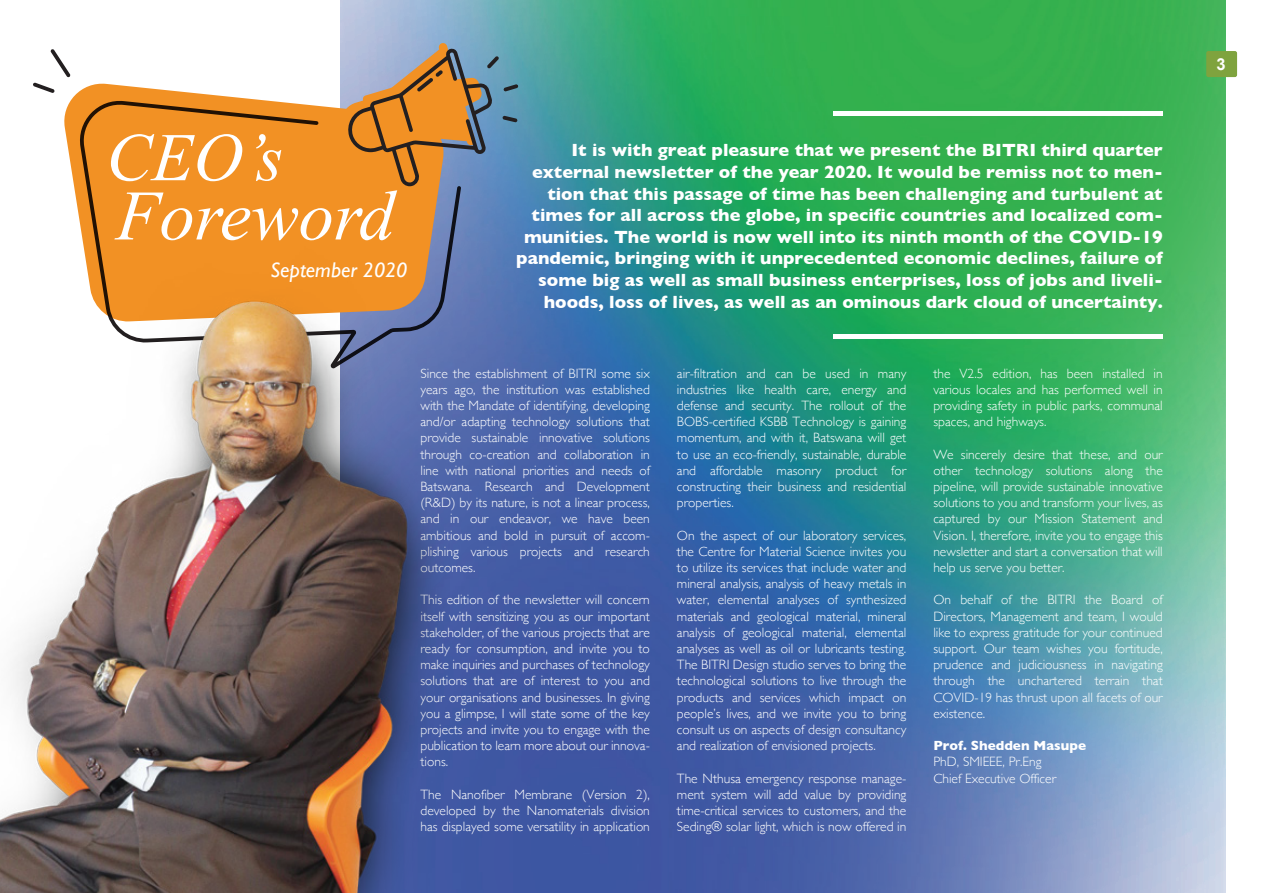
<style>
.page{position:relative;width:1263px;height:893px;background:#fff}
.page>*{position:absolute;margin:0;border:0;box-sizing:border-box;transform-origin:0 0}
.t1{font:italic 70.8px "Times New Roman";color:#fff}
.t2{font:italic 68.1px "Times New Roman";color:#fff}
.t3{font:italic 21.3px "Gill Sans";color:#fff}
.t4{font:700 18px/21.6px "Gill Sans";color:#fff;text-align:right}
.t5{font:700 16.5px "Arial";color:#fff}
.t6{font:300 13.5px/16.2px "Gill Sans";color:#fff;text-align:justify}
.t7{font:700 13.5px "Gill Sans";color:#fff}
</style>
<div class="page">
<img style="left:341px;top:0;width:884px;height:893px">
<div style="left:1206px;top:51px;width:31px;height:26px;background:#7fa33e;border-radius:2px"></div>
<svg style="left:64px;top:43px;width:418px;height:279px"></svg>
<svg style="left:346px;top:49px;width:172px;height:137px;background:#889095"></svg>
<svg style="left:80px;top:101px;width:381px;height:267px;background:#db892e"></svg>
<svg style="left:33px;top:49px;width:38px;height:44px"></svg>
<div style="left:833px;top:334px;width:330px;height:5px;background:#fff"></div>
<hr style="left:833px;top:111px;width:330px;height:4px;background:#fff">
<img style="left:0;top:212px;width:450px;height:681px">
<h2 class="t2" style="left:106px;top:111px;width:178px">CEO’s</h2>
<h1 class="t1" style="left:116px;top:167px;width:280px">Foreword</h1>
<h3 class="t3" style="left:270px;top:258px;width:138px">September 2020</h3>
<p class="t4" style="left:516px;top:139px;width:648px">It is with great pleasure that we present the BITRI third quarter external newsletter of the year 2020. It would be remiss not to men&shy;tion that this passage of time has been challenging and turbulent at times for all across the globe, in specific countries and localized com&shy;munities. The world is now well into its ninth month of the COVID-19 pandemic, bringing with it unprecedented economic declines, failure of some big as well as small business enterprises, loss of jobs and liveli&shy;hoods, loss of lives, as well as an ominous dark cloud of uncertainty.</p>
<p class="t6" style="left:420px;top:364px;width:231px">Since the establishment of BITRI some six years ago, the institution was established with the Mandate of identifying, developing and/or adapting technology solutions that provide sustainable innovative solutions through co-creation and collaboration in line with national priorities and needs of Batswana. Research and Development (R&amp;D) by its nature, is not a linear process, and in our endeavor, we have been ambitious and bold in pursuit of accom&shy;plishing various projects and research outcomes.</p>
<p class="t6" style="left:420px;top:591px;width:231px">This edition of the newsletter will concern itself with sensitizing you as our important stakeholder, of the various projects that are ready for consumption, and invite you to make inquiries and purchases of technology solutions that are of interest to you and your organisations and businesses. In giving you a glimpse, I will state some of the key projects and invite you to engage with the publication to learn more about our innova&shy;tions.</p>
<p class="t6" style="left:420px;top:786px;width:231px">The Nanofiber Membrane (Version 2), developed by the Nanomaterials division has displayed some versatility in application</p>
<p class="t6" style="left:677px;top:364px;width:231px">air-filtration and can be used in many industries like health care, energy and defense and security. The rollout of the BOBS-certified KSBB Technology is gaining momentum, and with it, Batswana will get to use an eco-friendly, sustainable, durable and affordable masonry product for constructing their business and residential properties.</p>
<p class="t6" style="left:677px;top:526px;width:231px">On the aspect of our laboratory services, the Centre for Material Science invites you to utilize its services that include water and mineral analysis, analysis of heavy metals in water, elemental analyses of synthesized materials and geological material, mineral analysis of geological material, elemental analyses as well as oil or lubricants testing.<br>The BITRI Design studio serves to bring the technological solutions to live through the products and services which impact on people’s lives, and we invite you to bring consult us on aspects of design consultancy and realization of envisioned projects.</p>
<p class="t6" style="left:677px;top:769px;width:231px">The Nthusa emergency response manage&shy;ment system will add value by providing time-critical services to customers, and the Seding® solar light, which is now offered in</p>
<p class="t6" style="left:933px;top:364px;width:231px">the V2.5 edition, has been installed in various locales and has performed well in providing safety in public parks, communal spaces, and highways.</p>
<p class="t6" style="left:933px;top:445px;width:231px">We sincerely desire that these, and our other technology solutions along the pipeline, will provide sustainable innovative solutions to you and transform your lives, as captured by our Mission Statement and Vision. I, therefore, invite you to engage this newsletter and start a conversation that will help us serve you better.</p>
<p class="t6" style="left:933px;top:591px;width:231px">On behalf of the BITRI the Board of Directors, Management and team, I would like to express gratitude for your continued support. Our team wishes you fortitude, prudence and judiciousness in navigating through the unchartered terrain that COVID-19 has thrust upon all facets of our existence.</p>
<p class="t7" style="left:933px;top:735px;width:154px">Prof. Shedden Masupe</p>
<p class="t6" style="left:933px;top:753px;width:124px">PhD, SMIEEE, Pr.Eng<br>Chief Executive Officer</p>
<p class="t5" style="left:1216px;top:53px;width:11px">3</p>
</div>
